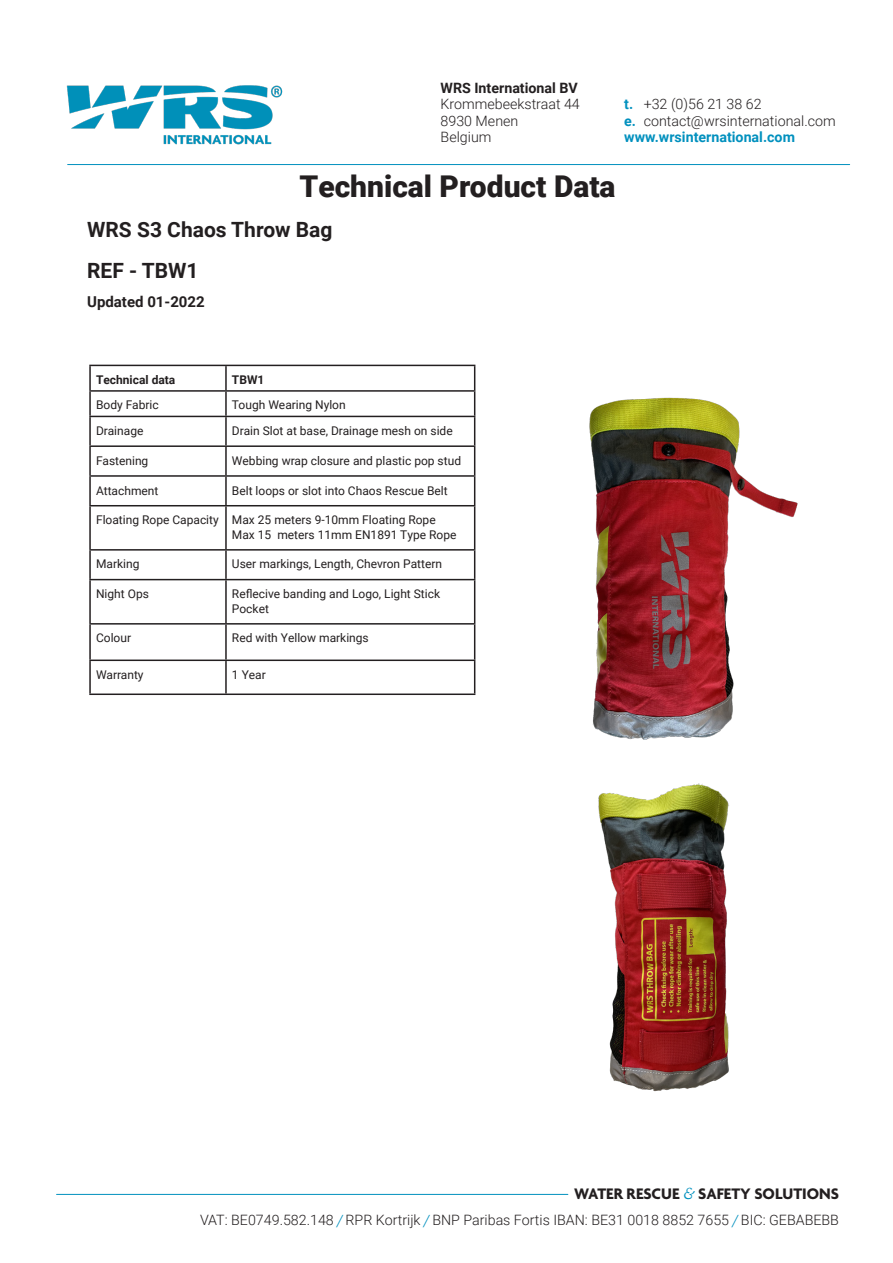
<style>
.page{position:relative;width:893px;height:1263px;background:#fff}
.page>*{position:absolute;margin:0;border:0;box-sizing:border-box;transform-origin:0 0}
.t1{font:900 30px "Roboto";color:#231f20}
.t2{font:700 21px "Roboto";color:#231f20}
.t3{font:700 16.5px "Agenda";color:#231f20}
.t4{font:700 15px "Roboto";color:#231f20}
.t5{font:300 14.25px/16.5px "Roboto";color:#231f20}
.t6{font:700 14.25px "Roboto";color:#231f20}
.t7{font:12px/14.4px "Roboto";color:#231f20}
.t8{font:700 12px "Roboto";color:#231f20}
.s1{font-weight:700;color:#0090be}
.s2{font-family:"Source Serif Variable";font-weight:400;font-style:italic;color:#0090be}
</style>
<div class="page">
<hr style="left:68px;top:164px;width:782px;height:1px;background:#0090be">
<img style="left:66px;top:85px;width:241px;height:81px">
<hr style="left:57px;top:1194px;width:511px;height:1px;background:#0090be">
<hr style="left:89px;top:365px;width:137px;height:1px;background:#231f20">
<hr style="left:89px;top:366px;width:2px;height:24px;background:#231f20">
<hr style="left:226px;top:365px;width:249px;height:1px;background:#231f20">
<hr style="left:225px;top:366px;width:2px;height:24px;background:#231f20">
<hr style="left:89px;top:390px;width:137px;height:2px;background:#231f20">
<hr style="left:89px;top:392px;width:2px;height:24px;background:#231f20">
<hr style="left:226px;top:390px;width:249px;height:2px;background:#231f20">
<hr style="left:225px;top:392px;width:2px;height:24px;background:#231f20">
<hr style="left:89px;top:416px;width:137px;height:1px;background:#231f20">
<hr style="left:89px;top:417px;width:2px;height:28px;background:#231f20">
<hr style="left:226px;top:416px;width:249px;height:1px;background:#231f20">
<hr style="left:225px;top:417px;width:2px;height:28px;background:#231f20">
<hr style="left:89px;top:445px;width:137px;height:2px;background:#231f20">
<hr style="left:89px;top:447px;width:2px;height:28px;background:#231f20">
<hr style="left:226px;top:445px;width:249px;height:2px;background:#231f20">
<hr style="left:225px;top:447px;width:2px;height:28px;background:#231f20">
<hr style="left:89px;top:475px;width:137px;height:2px;background:#231f20">
<hr style="left:89px;top:477px;width:2px;height:28px;background:#231f20">
<hr style="left:226px;top:475px;width:249px;height:2px;background:#231f20">
<hr style="left:225px;top:477px;width:2px;height:28px;background:#231f20">
<hr style="left:89px;top:505px;width:137px;height:1px;background:#231f20">
<hr style="left:89px;top:506px;width:2px;height:43px;background:#231f20">
<hr style="left:226px;top:505px;width:249px;height:1px;background:#231f20">
<hr style="left:225px;top:506px;width:2px;height:43px;background:#231f20">
<hr style="left:89px;top:549px;width:137px;height:2px;background:#231f20">
<hr style="left:89px;top:551px;width:2px;height:28px;background:#231f20">
<hr style="left:226px;top:549px;width:249px;height:2px;background:#231f20">
<hr style="left:225px;top:551px;width:2px;height:28px;background:#231f20">
<hr style="left:89px;top:579px;width:137px;height:1px;background:#231f20">
<hr style="left:89px;top:580px;width:2px;height:43px;background:#231f20">
<hr style="left:226px;top:579px;width:249px;height:1px;background:#231f20">
<hr style="left:225px;top:580px;width:2px;height:43px;background:#231f20">
<hr style="left:89px;top:623px;width:137px;height:2px;background:#231f20">
<hr style="left:89px;top:625px;width:2px;height:34px;background:#231f20">
<hr style="left:226px;top:623px;width:249px;height:2px;background:#231f20">
<hr style="left:225px;top:625px;width:2px;height:34px;background:#231f20">
<hr style="left:89px;top:659px;width:137px;height:2px;background:#231f20">
<hr style="left:89px;top:661px;width:2px;height:32px;background:#231f20">
<hr style="left:226px;top:659px;width:249px;height:2px;background:#231f20">
<hr style="left:225px;top:661px;width:2px;height:32px;background:#231f20">
<hr style="left:89px;top:693px;width:137px;height:2px;background:#231f20">
<hr style="left:226px;top:693px;width:249px;height:2px;background:#231f20">
<img style="left:598px;top:783px;width:131px;height:309px">
<img style="left:466px;top:372px;width:332px;height:368px">
<p class="t6" style="left:441px;top:78px;width:139px">WRS International BV</p>
<p class="t5" style="left:441px;top:96px;width:141px">Krommebeekstraat 44<br>8930 Menen<br>Belgium</p>
<p class="t5" style="left:624px;top:96px;width:213px"><span class="s1">t.</span> +32 (0)56 21 38 62<br><span class="s1">e.</span> contact@wrsinternational.com <span class="s1">www.wrsinternational.com</span></p>
<p class="t1" style="left:299px;top:166px;width:318px">Technical Product Data</p>
<p class="t2" style="left:87px;top:215px;width:247px">WRS S3 Chaos Throw Bag</p>
<p class="t2" style="left:87px;top:256px;width:113px">REF - TBW1</p>
<p class="t4" style="left:87px;top:291px;width:119px">Updated 01-2022</p>
<p class="t8" style="left:96px;top:371px;width:81px">Technical data</p>
<p class="t8" style="left:232px;top:371px;width:34px">TBW1</p>
<p class="t7" style="left:96px;top:398px;width:64px">Body Fabric</p>
<p class="t7" style="left:232px;top:398px;width:115px">Tough Wearing Nylon</p>
<p class="t7" style="left:96px;top:423px;width:49px">Drainage</p>
<p class="t7" style="left:232px;top:423px;width:222px">Drain Slot at base, Drainage mesh on side</p>
<p class="t7" style="left:96px;top:453px;width:54px">Fastening</p>
<p class="t7" style="left:232px;top:453px;width:231px">Webbing wrap closure and plastic pop stud</p>
<p class="t7" style="left:96px;top:483px;width:64px">Attachment</p>
<p class="t7" style="left:232px;top:483px;width:217px">Belt loops or slot into Chaos Rescue Belt</p>
<p class="t7" style="left:96px;top:512px;width:124px">Floating Rope Capacity</p>
<p class="t7" style="left:232px;top:512px;width:205px">Max 25 meters 9-10mm Floating Rope</p>
<p class="t7" style="left:232px;top:527px;width:226px">Max 15 meters 11mm EN1891 Type Rope</p>
<p class="t7" style="left:96px;top:556px;width:45px">Marking</p>
<p class="t7" style="left:232px;top:556px;width:212px">User markings, Length, Chevron Pattern</p>
<p class="t7" style="left:96px;top:586px;width:54px">Night Ops</p>
<p class="t7" style="left:232px;top:586px;width:210px">Reflecive banding and Logo, Light Stick<br>Pocket</p>
<p class="t7" style="left:96px;top:630px;width:37px">Colour</p>
<p class="t7" style="left:232px;top:630px;width:138px">Red with Yellow markings</p>
<p class="t7" style="left:96px;top:667px;width:49px">Warranty</p>
<p class="t7" style="left:232px;top:667px;width:35px">1 Year</p>
<h3 class="t3" style="left:574px;top:1185px;width:266px">WATER RESCUE <span class="s2">&amp;</span> SAFETY SOLUTIONS</h3>
<p class="t5" style="left:200px;top:1211px;width:640px">VAT: BE0749.582.148 <span class="s2">/</span> RPR Kortrijk <span class="s2">/</span> BNP Paribas Fortis IBAN: BE31 0018 8852 7655 <span class="s2">/</span> BIC: GEBABEBB</p>
</div>
